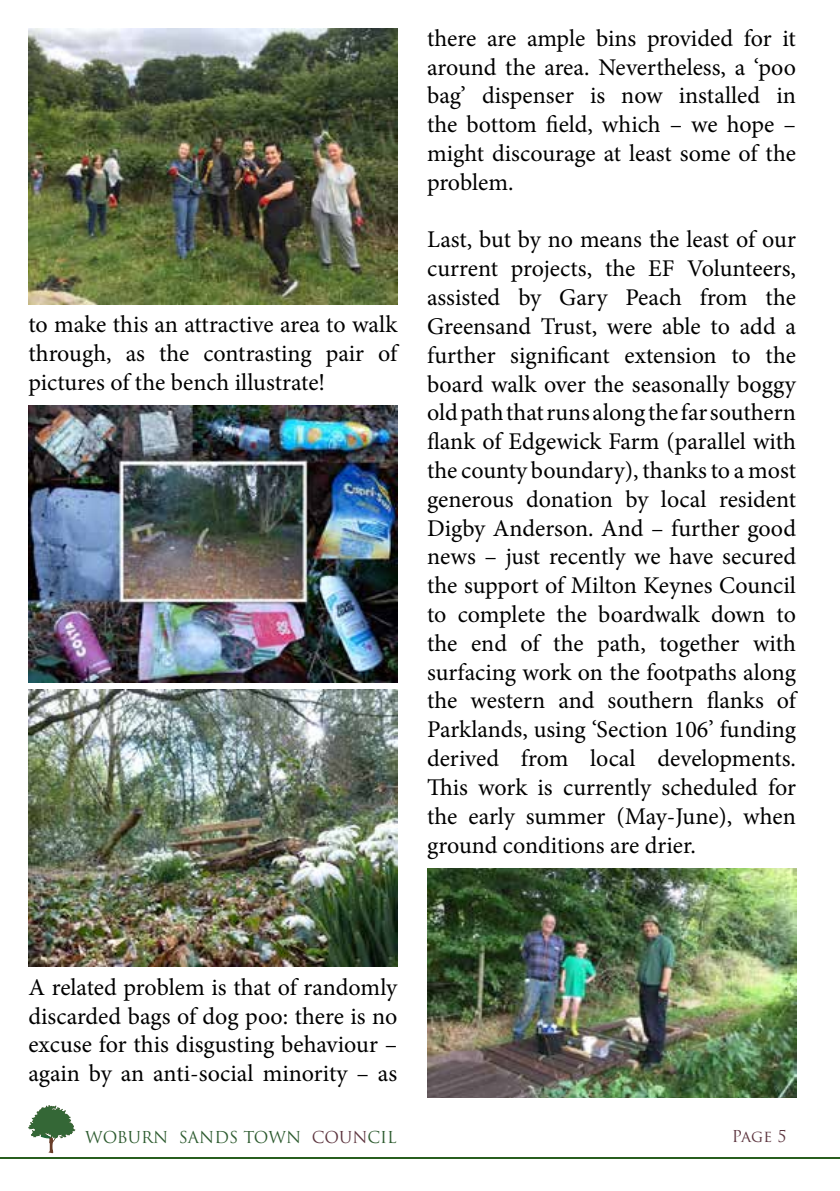
<style>
.page{position:relative;width:840px;height:1191px;background:#fff}
.page>*{position:absolute;margin:0;border:0;box-sizing:border-box;transform-origin:0 0}
.t1{font:24px/28.8px "Minion Pro";letter-spacing:-.005em;color:#000;text-align:justify}
.t2{font:16px "Trajan Pro";color:#2c5a2e}
.t3{font:16px "Trajan Pro";color:#5d353f}
.s1{color:#5d353f}
.s2{font-family:"Times New Roman";font-weight:700;color:#fff}
</style>
<div class="page">
<svg style="left:28px;top:1105px;width:47px;height:48px"></svg>
<img style="left:28px;top:28px;width:369px;height:277px">
<img style="left:28px;top:689px;width:369px;height:277px">
<img style="left:28px;top:406px;width:369px;height:276px">
<hr style="left:0;top:1157px;width:839px;height:2px;background:#275e1e">
<img style="left:427px;top:868px;width:368px;height:229px">
<p class="t1" style="left:28px;top:310px;width:370px">to make this an attractive area to walk through, as the contrasting pair of pictures of the bench illustrate!</p>
<p class="t1" style="left:427px;top:24px;width:370px">there are ample bins provided for it around the area. Nevertheless, a ‘poo bag’ dispenser is now installed in the bottom field, which – we hope – might discourage at least some of the problem.</p>
<p class="t1" style="left:427px;top:225px;width:370px">Last, but by no means the least of our current projects, the EF Volunteers, assisted by Gary Peach from the Greensand Trust, were able to add a further significant extension to the board walk over the seasonally boggy old path that runs along the far southern flank of Edgewick Farm (parallel with the county boundary), thanks to a most generous donation by local resident Digby Anderson. And – further good news – just recently we have secured the support of Milton Keynes Council to complete the boardwalk down to the end of the path, together with surfacing work on the footpaths along the western and southern flanks of Parklands, using ‘Section 106’ funding derived from local developments.<br>This work is currently scheduled for the early summer (May-June), when ground conditions are drier.</p>
<p class="t1" style="left:28px;top:973px;width:370px">A related problem is that of randomly discarded bags of dog poo: there is no excuse for this disgusting behaviour – again by an anti-social minority – as</p>
<p class="t2" style="left:85px;top:1127px;width:313px">WOBURN SANDS TOWN <span class="s1">COUN</span>CIL</p>
<p class="t3" style="left:731px;top:1126px;width:64px">Page 5<span class="s2">2</span></p>
</div>
